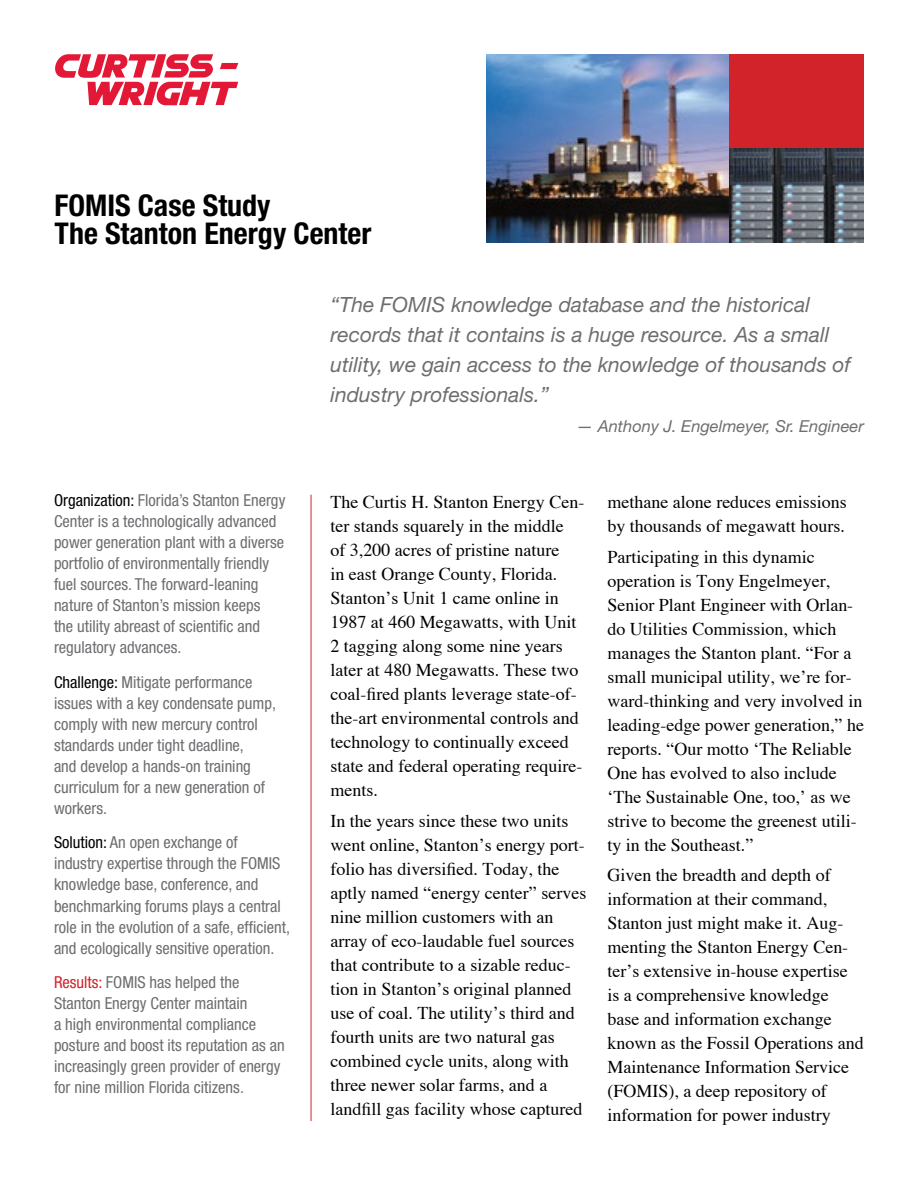
<style>
.page{position:relative;width:918px;height:1188px;background:#fff}
.page>*{position:absolute;margin:0;border:0;box-sizing:border-box;transform-origin:0 0}
.t1{font:700 condensed 30px/28.5px "Helvetica Neue LT Std";color:#000}
.t2{font:italic 21px/30px "Helvetica Neue LT Std";color:#6d6e71}
.t3{font:18px/24px "Times";color:#000}
.t4{font:condensed 16.5px/21px "Helvetica Neue LT Std";color:#6d6e71}
.t5{font:italic 16.5px "Helvetica Neue LT Std";color:#6d6e71}
.s1{color:#000}
.s2{color:#d2232a}
</style>
<div class="page">
<img style="left:486px;top:54px;width:244px;height:189px">
<div style="left:730px;top:54px;width:134px;height:94px;background:#d2232a"></div>
<img style="left:730px;top:148px;width:134px;height:95px">
<svg style="left:55px;top:54px;width:183px;height:51px"></svg>
<hr style="left:311px;top:495px;width:1px;height:626px;background:#d2232a">
<h1 class="t1" style="left:55px;top:190px;width:318px">FOMIS Case Study<br>The Stanton Energy Center</h1>
<p class="t4" style="left:54px;top:490px;width:233px"><span class="s1">Organization:</span> Florida’s Stanton Energy Center is a technologically advanced power generation plant with a diverse portfolio of environmentally friendly fuel sources. The forward-leaning nature of Stanton’s mission keeps<br>the utility abreast of scientific and regulatory advances.</p>
<p class="t4" style="left:54px;top:672px;width:224px"><span class="s1">Challenge:</span> Mitigate performance issues with a key condensate pump, comply with new mercury control standards under tight deadline,<br>and develop a hands-on training curriculum for a new generation of workers.</p>
<p class="t4" style="left:54px;top:832px;width:238px"><span class="s1">Solution:</span> An open exchange of industry expertise through the FOMIS knowledge base, conference, and benchmarking forums plays a central role in the evolution of a safe, efficient, and ecologically sensitive operation.</p>
<p class="t4" style="left:54px;top:972px;width:232px"><span class="s2">Results:</span> FOMIS has helped the Stanton Energy Center maintain<br>a high environmental compliance posture and boost its reputation as an increasingly green provider of energy for nine million Florida citizens.</p>
<p class="t2" style="left:330px;top:289px;width:522px">“The FOMIS knowledge database and the historical records that it contains is a huge resource. As a small utility, we gain access to the knowledge of thousands of industry professionals.”</p>
<p class="t5" style="left:577px;top:416px;width:289px">— Anthony J. Engelmeyer, Sr. Engineer</p>
<p class="t3" style="left:330px;top:490px;width:255px">The Curtis H. Stanton Energy Cen&shy;ter stands squarely in the middle<br>of 3,200 acres of pristine nature<br>in east Orange County, Florida.<br>Stanton’s Unit 1 came online in<br>1987 at 460 Megawatts, with Unit<br>2 tagging along some nine years later at 480 Megawatts. These two coal-fired plants leverage state-of&shy;the-art environmental controls and technology to continually exceed state and federal operating require&shy;ments.</p>
<p class="t3" style="left:330px;top:808px;width:257px">In the years since these two units went online, Stanton’s energy port&shy;folio has diversified. Today, the aptly named “energy center” serves nine million customers with an array of eco-laudable fuel sources that contribute to a sizable reduc&shy;tion in Stanton’s original planned use of coal. The utility’s third and fourth units are two natural gas combined cycle units, along with three newer solar farms, and a landfill gas facility whose captured</p>
<p class="t3" style="left:607px;top:490px;width:241px">methane alone reduces emissions by thousands of megawatt hours.</p>
<p class="t3" style="left:607px;top:544px;width:258px">Participating in this dynamic operation is Tony Engelmeyer,<br>Senior Plant Engineer with Orlan&shy;do Utilities Commission, which manages the Stanton plant. “For a small municipal utility, we’re for&shy;ward-thinking and very involved in leading-edge power generation,” he reports. “Our motto ‘The Reliable<br>One has evolved to also include ‘The Sustainable One, too,’ as we strive to become the greenest utili&shy;ty in the Southeast.”</p>
<p class="t3" style="left:607px;top:863px;width:258px">Given the breadth and depth of information at their command,<br>Stanton just might make it. Aug&shy;menting the Stanton Energy Cen&shy;ter’s extensive in-house expertise is a comprehensive knowledge base and information exchange known as the Fossil Operations and<br>Maintenance Information Service (FOMIS), a deep repository of information for power industry</p>
</div>
